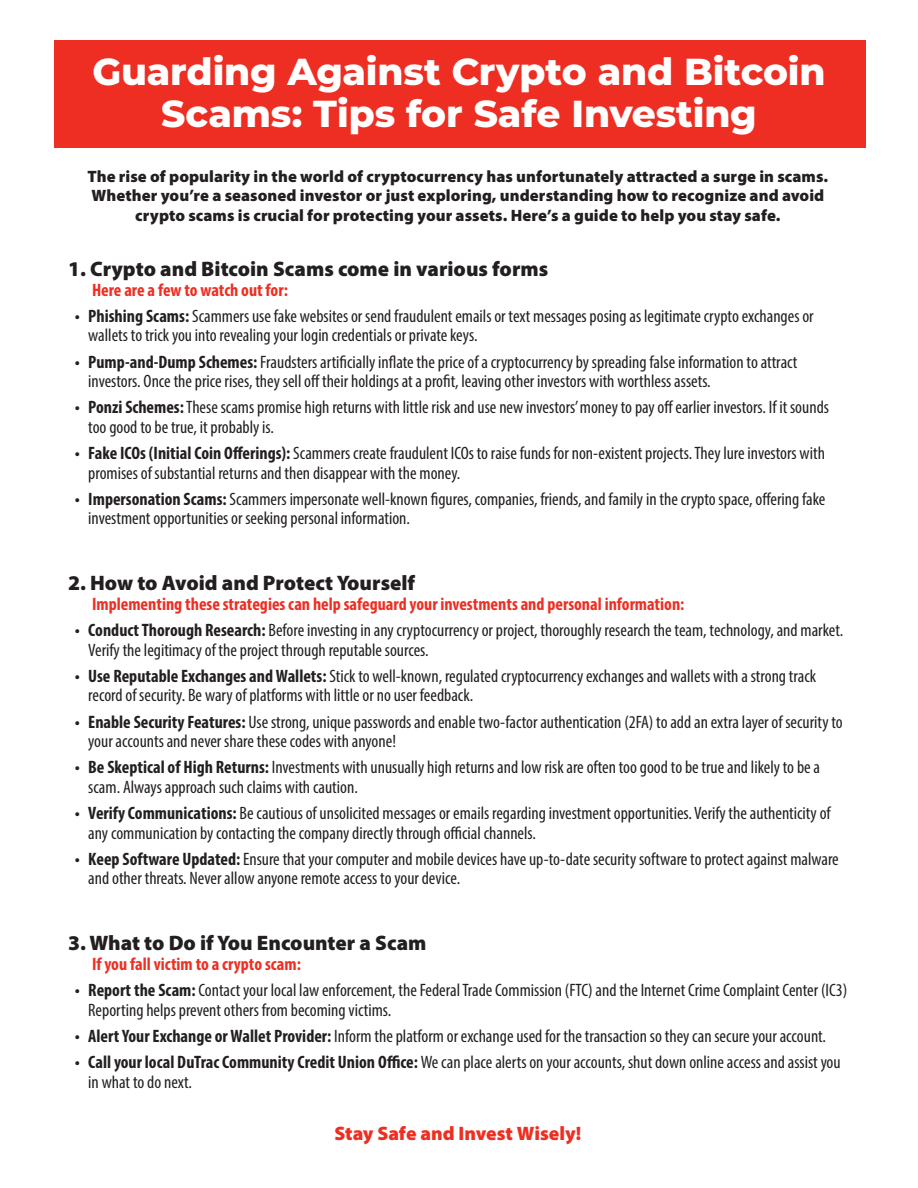
<style>
.page{position:relative;width:918px;height:1188px;background:#fff}
.page>*{position:absolute;margin:0;border:0;box-sizing:border-box;transform-origin:0 0}
.t1{font:800 37.5px/42px "Montserrat";letter-spacing:-.005em;color:#fff;text-align:center}
.t2{font:900 21px "Myriad Pro";color:#231f20}
.t3{font:900 19.5px "Myriad Pro";color:#ee2e22}
.t4{font:condensed 18px/19.5px "Myriad Pro";color:#231f20}
.t5{font:700 condensed 18px "Myriad Pro";color:#ee2e22}
.t6{font:900 16.5px/19.5px "Myriad Pro";letter-spacing:.005em;color:#231f20;text-align:center}
.s1{font-weight:700}
</style>
<div class="page">
<div style="left:54px;top:40px;width:811px;height:108px;background:#ee2e22"></div>
<h1 class="t1" style="left:92px;top:48px;width:735px">Guarding Against Crypto and Bitcoin<br>Scams: Tips for Safe Investing</h1>
<p class="t6" style="left:88px;top:166px;width:742px">The rise of popularity in the world of cryptocurrency has unfortunately attracted a surge in scams.<br>Whether you’re a seasoned investor or just exploring, understanding how to recognize and avoid crypto scams is crucial for protecting your assets. Here’s a guide to help you stay safe.</p>
<p class="t2" style="left:68px;top:255px;width:482px">1. Crypto and Bitcoin Scams come in various forms</p>
<p class="t5" style="left:92px;top:278px;width:197px">Here are a few to watch out for:</p>
<p class="t4" style="left:88px;top:306px;width:727px;text-indent:-14px"><span class="s1">• Phishing Scams:</span> Scammers use fake websites or send fraudulent emails or text messages posing as legitimate crypto exchanges or wallets to trick you into revealing your login credentials or private keys.</p>
<p class="t4" style="left:88px;top:352px;width:711px;text-indent:-14px"><span class="s1">• Pump-and-Dump Schemes:</span> Fraudsters artificially inflate the price of a cryptocurrency by spreading false information to attract investors. Once the price rises, they sell off their holdings at a profit, leaving other investors with worthless assets.</p>
<p class="t4" style="left:88px;top:397px;width:742px;text-indent:-14px"><span class="s1">• Ponzi Schemes:</span> These scams promise high returns with little risk and use new investors’ money to pay off earlier investors. If it sounds too good to be true, it probably is.</p>
<p class="t4" style="left:88px;top:443px;width:738px;text-indent:-14px"><span class="s1">• Fake ICOs (Initial Coin Offerings):</span> Scammers create fraudulent ICOs to raise funds for non-existent projects. They lure investors with promises of substantial returns and then disappear with the money.</p>
<p class="t4" style="left:88px;top:489px;width:739px;text-indent:-14px"><span class="s1">• Impersonation Scams:</span> Scammers impersonate well-known figures, companies, friends, and family in the crypto space, offering fake investment opportunities or seeking personal information.</p>
<p class="t2" style="left:68px;top:569px;width:349px">2. How to Avoid and Protect Yourself</p>
<p class="t5" style="left:92px;top:593px;width:594px">Implementing these strategies can help safeguard your investments and personal information:</p>
<p class="t4" style="left:88px;top:620px;width:756px;text-indent:-14px"><span class="s1">• Conduct Thorough Research:</span> Before investing in any cryptocurrency or project, thoroughly research the team, technology, and market.<br>Verify the legitimacy of the project through reputable sources.</p>
<p class="t4" style="left:88px;top:666px;width:729px;text-indent:-14px"><span class="s1">• Use Reputable Exchanges and Wallets:</span> Stick to well-known, regulated cryptocurrency exchanges and wallets with a strong track record of security. Be wary of platforms with little or no user feedback.</p>
<p class="t4" style="left:88px;top:712px;width:756px;text-indent:-14px"><span class="s1">• Enable Security Features:</span> Use strong, unique passwords and enable two-factor authentication (2FA) to add an extra layer of security to your accounts and never share these codes with anyone!</p>
<p class="t4" style="left:88px;top:757px;width:733px;text-indent:-14px"><span class="s1">• Be Skeptical of High Returns:</span> Investments with unusually high returns and low risk are often too good to be true and likely to be a scam. Always approach such claims with caution.</p>
<p class="t4" style="left:88px;top:803px;width:744px;text-indent:-14px"><span class="s1">• Verify Communications:</span> Be cautious of unsolicited messages or emails regarding investment opportunities. Verify the authenticity of any communication by contacting the company directly through official channels.</p>
<p class="t4" style="left:88px;top:849px;width:752px;text-indent:-14px"><span class="s1">• Keep Software Updated:</span> Ensure that your computer and mobile devices have up-to-date security software to protect against malware and other threats. Never allow anyone remote access to your device.</p>
<p class="t2" style="left:68px;top:929px;width:360px">3. What to Do if You Encounter a Scam</p>
<p class="t5" style="left:92px;top:953px;width:210px">If you fall victim to a crypto scam:</p>
<p class="t4" style="left:88px;top:980px;width:761px;text-indent:-14px"><span class="s1">• Report the Scam:</span> Contact your local law enforcement, the Federal Trade Commission (FTC) and the Internet Crime Complaint Center (IC3)<br>Reporting helps prevent others from becoming victims.</p>
<p class="t4" style="left:75px;top:1026px;width:753px"><span class="s1">• Alert Your Exchange or Wallet Provider:</span> Inform the platform or exchange used for the transaction so they can secure your account.</p>
<p class="t4" style="left:88px;top:1052px;width:754px;text-indent:-14px"><span class="s1">• Call your local DuTrac Community Credit Union Office:</span> We can place alerts on your accounts, shut down online access and assist you in what to do next.</p>
<p class="t3" style="left:334px;top:1120px;width:248px">Stay Safe and Invest Wisely!</p>
</div>
